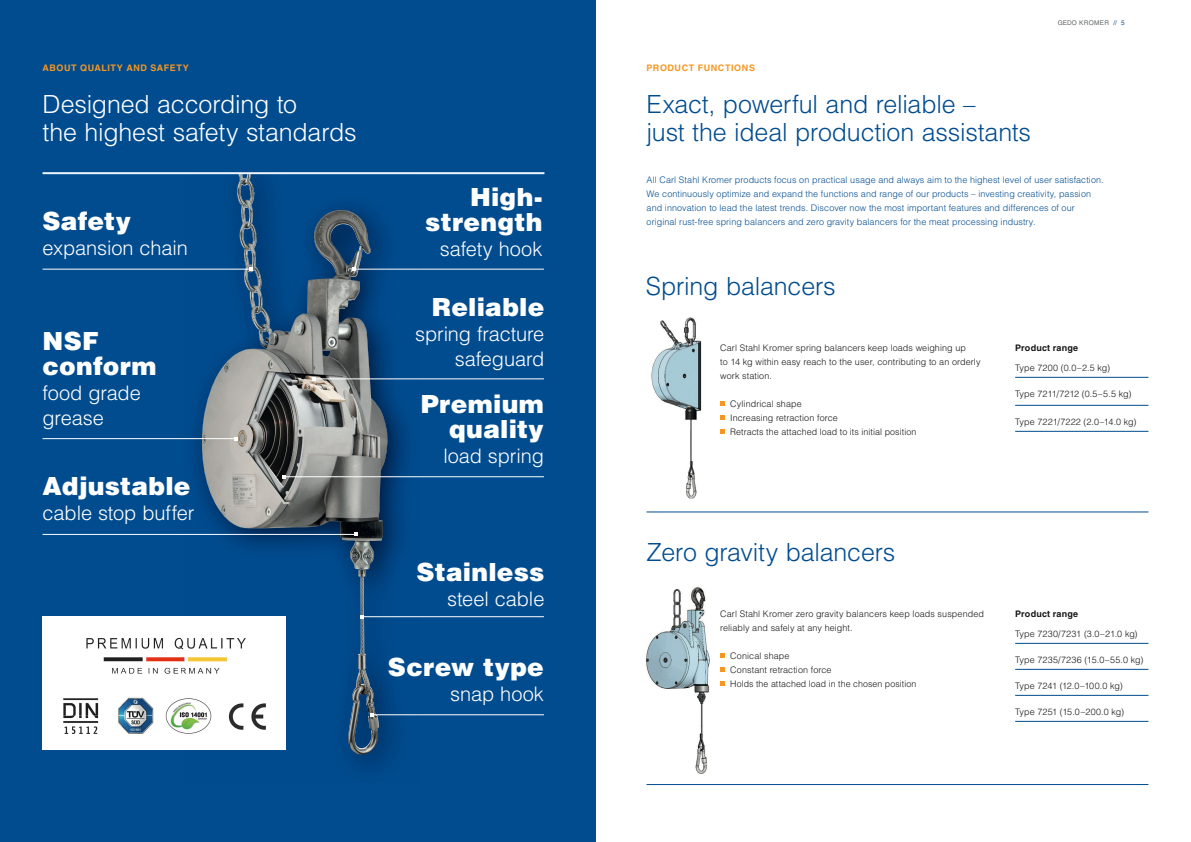
<style>
.page{position:relative;width:1191px;height:842px;background:#fff}
.page>*{position:absolute;margin:0;border:0;box-sizing:border-box;transform-origin:0 0}
.t1{font:300 25px/28px "Helvetica LT";letter-spacing:-.01em;color:#004c8f}
.t2{font:900 25px/25px "Helvetica LT";letter-spacing:.01em;color:#fff;text-align:right}
.t3{font:300 25px/28px "Helvetica LT";letter-spacing:-.01em;color:#fff}
.t4{font:300 20px/25px "Helvetica LT";letter-spacing:-.005em;color:#fff}
.t5{font:300 9px/14px "Helvetica LT";letter-spacing:.01em;color:#151616}
.t6{font:300 9px/14px "Helvetica LT";letter-spacing:.01em;color:#004c8f}
.t7{font:700 9px "Helvetica LT";letter-spacing:.065em;color:#f79621}
.t8{font:700 9px "Helvetica LT";letter-spacing:.02em;color:#151616}
.t9{font:300 9px "Helvetica LT";letter-spacing:-.015em;color:#151616}
.t10{font:6.5px "Helvetica LT";letter-spacing:.04em;color:#656969}
.s1{color:#114e8a}
</style>
<div class="page">
<div style="left:0;top:0;width:595px;height:842px;background:#004c8f"></div>
<img style="left:184px;top:174px;width:235px;height:444px">
<img style="left:349px;top:659px;width:70px;height:110px">
<img style="left:199px;top:174px;width:180px;height:581px">
<hr style="left:43px;top:172px;width:501px;height:2px;background:#edf5fd">
<img style="left:651px;top:317px;width:51px;height:182px">
<svg style="left:720px;top:401px;width:5px;height:5px"></svg>
<svg style="left:720px;top:415px;width:5px;height:5px"></svg>
<svg style="left:720px;top:429px;width:5px;height:5px"></svg>
<hr style="left:1015px;top:377px;width:133px;height:1px;background:#004c8f">
<hr style="left:1015px;top:405px;width:133px;height:1px;background:#004c8f">
<hr style="left:1015px;top:431px;width:133px;height:1px;background:#004c8f">
<img style="left:646px;top:587px;width:64px;height:199px">
<svg style="left:720px;top:653px;width:5px;height:5px"></svg>
<svg style="left:720px;top:667px;width:5px;height:5px"></svg>
<svg style="left:720px;top:681px;width:5px;height:5px"></svg>
<hr style="left:1015px;top:643px;width:133px;height:1px;background:#004c8f">
<hr style="left:1015px;top:669px;width:133px;height:1px;background:#004c8f">
<hr style="left:1015px;top:695px;width:133px;height:1px;background:#004c8f">
<hr style="left:1015px;top:721px;width:133px;height:1px;background:#004c8f">
<hr style="left:646px;top:512px;width:502px;height:1px;background:#004c8f">
<hr style="left:646px;top:784px;width:502px;height:1px;background:#004c8f">
<div style="left:43px;top:617px;width:243px;height:133px;background:#fff"></div>
<img style="left:86px;top:638px;width:160px;height:36px">
<img style="left:63px;top:698px;width:36px;height:36px">
<img style="left:118px;top:697px;width:36px;height:19px">
<img style="left:118px;top:716px;width:36px;height:18px">
<svg style="left:165px;top:698px;width:47px;height:17px"></svg>
<img style="left:165px;top:715px;width:47px;height:19px">
<img style="left:228px;top:703px;width:38px;height:27px">
<hr style="left:43px;top:269px;width:208px;height:1px;background:#fff">
<hr style="left:43px;top:438px;width:193px;height:1px;background:#fff">
<hr style="left:43px;top:534px;width:313px;height:1px;background:#fff">
<hr style="left:354px;top:269px;width:190px;height:1px;background:#fff">
<svg style="left:352px;top:267px;width:4px;height:4px"></svg>
<hr style="left:314px;top:378px;width:230px;height:1px;background:#fff">
<svg style="left:312px;top:377px;width:4px;height:4px"></svg>
<hr style="left:283px;top:476px;width:261px;height:1px;background:#fff">
<hr style="left:362px;top:616px;width:182px;height:1px;background:#fff">
<hr style="left:372px;top:714px;width:172px;height:1px;background:#fff">
<p class="t7" style="left:43px;top:62px;width:148px">ABOUT QUALITY AND SAFETY</p>
<h1 class="t3" style="left:43px;top:90px;width:315px">Designed according to<br>the highest safety standards</h1>
<h1 class="t2" style="left:43px;top:208px;width:90px">Safety</h1>
<h2 class="t4" style="left:43px;top:235px;width:147px">expansion chain</h2>
<h1 class="t2" style="left:43px;top:328px;width:115px;text-align:left">NSF conform</h1>
<h2 class="t4" style="left:43px;top:380px;width:100px">food grade grease</h2>
<h1 class="t2" style="left:43px;top:473px;width:149px">Adjustable</h1>
<h2 class="t4" style="left:43px;top:501px;width:153px">cable stop buffer</h2>
<h1 class="t2" style="left:425px;top:184px;width:119px">High&shy;strength</h1>
<h2 class="t4" style="left:440px;top:236px;width:104px">safety hook</h2>
<h1 class="t2" style="left:432px;top:294px;width:114px">Reliable</h1>
<h2 class="t4" style="left:415px;top:321px;width:131px;text-align:right">spring fracture safeguard</h2>
<h1 class="t2" style="left:421px;top:391px;width:125px">Premium quality</h1>
<h2 class="t4" style="left:443px;top:443px;width:102px">load spring</h2>
<h1 class="t2" style="left:416px;top:559px;width:129px">Stainless</h1>
<h2 class="t4" style="left:447px;top:586px;width:99px">steel cable</h2>
<h1 class="t2" style="left:388px;top:654px;width:157px">Screw type</h1>
<h2 class="t4" style="left:450px;top:681px;width:95px">snap hook</h2>
<p class="t7" style="left:646px;top:62px;width:110px">PRODUCT FUNCTIONS</p>
<h1 class="t1" style="left:646px;top:90px;width:386px">Exact, powerful and reliable –<br>just the ideal production assistants</h1>
<p class="t10" style="left:1057px;top:19px;width:69px">GEDO KROMER <span class="s1">// 5</span></p>
<p class="t6" style="left:646px;top:172px;width:459px">All Carl Stahl Kromer products focus on practical usage and always aim to the highest level of user satisfaction.<br>We continuously optimize and expand the functions and range of our products – investing creativity, passion and innovation to lead the latest trends. Discover now the most important features and differences of our original rust-free spring balancers and zero gravity balancers for the meat processing industry.</p>
<h1 class="t1" style="left:646px;top:272px;width:191px">Spring balancers</h1>
<p class="t5" style="left:720px;top:340px;width:262px">Carl Stahl Kromer spring balancers keep loads weighing up<br>to 14 kg within easy reach to the user, contributing to an orderly work station.</p>
<p class="t5" style="left:730px;top:396px;width:188px">Cylindrical shape<br>Increasing retraction force<br>Retracts the attached load to its initial position</p>
<p class="t8" style="left:1015px;top:342px;width:65px">Product range</p>
<p class="t5" style="left:1015px;top:361px;width:96px">Type 7200 (0.0–2.5 kg)</p>
<p class="t5" style="left:1015px;top:387px;width:118px">Type 7211/7212 (0.5–5.5 kg)</p>
<p class="t5" style="left:1015px;top:415px;width:123px">Type 7221/7222 (2.0–14.0 kg)</p>
<h1 class="t1" style="left:646px;top:538px;width:250px">Zero gravity balancers</h1>
<p class="t5" style="left:720px;top:606px;width:265px">Carl Stahl Kromer zero gravity balancers keep loads suspended reliably and safely at any height.</p>
<p class="t5" style="left:730px;top:648px;width:187px">Conical shape<br>Constant retraction force<br>Holds the attached load in the chosen position</p>
<p class="t8" style="left:1015px;top:608px;width:65px">Product range</p>
<p class="t5" style="left:1015px;top:627px;width:124px">Type 7230/7231 (3.0–21.0 kg)</p>
<p class="t5" style="left:1015px;top:653px;width:130px">Type 7235/7236 (15.0–55.0 kg)</p>
<p class="t9" style="left:1015px;top:680px;width:109px">Type 7241 (12.0–100.0 kg)</p>
<p class="t5" style="left:1015px;top:705px;width:110px">Type 7251 (15.0–200.0 kg)</p>
</div>
